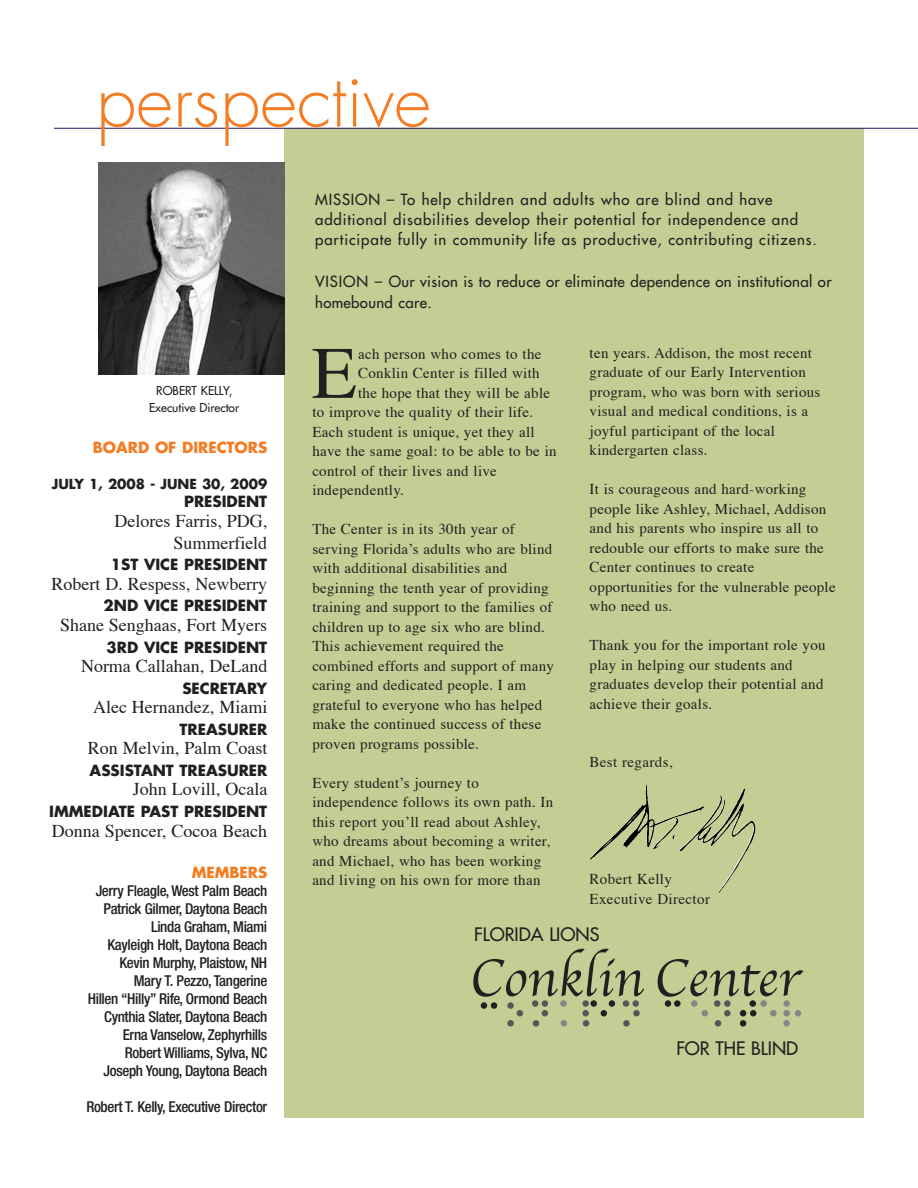
<style>
.page{position:relative;width:918px;height:1188px;background:#fff}
.page>*{position:absolute;margin:0;border:0;box-sizing:border-box;transform-origin:0 0}
.t1{font:73.95px "Times";color:#231f20}
.t2{font:300 72px "Futura";color:#f47c23}
.t3{font:18.15px "Futura";color:#231f20}
.t4{font:18px/21.6px "Times";color:#231f20;text-align:right}
.t5{font:15px/19.5px "Times";letter-spacing:.02em;color:#231f20}
.t6{font:500 condensed 15px/18px "Helvetica Neue";letter-spacing:-.025em;color:#231f20;text-align:right}
.t7{font:15px/20.4px "Futura";letter-spacing:.06em;color:#231f20}
.t8{font:700 15px "Futura";color:#231f20}
.t9{font:15px/21px "Futura";letter-spacing:.025em;color:#231f20}
.t10{font:700 15px "Futura";color:#f47c23}
.t11{font:700 13.5px "Futura";color:#231f20}
.t12{font:12px/16.4px "Futura";color:#231f20;text-align:center}
</style>
<div class="page">
<div style="left:284px;top:129px;width:580px;height:989px;background:#c3cd94"></div>
<img style="left:99px;top:162px;width:186px;height:212px">
<hr style="left:54px;top:128px;width:864px;height:1px;background:#1c1060">
<div style="left:481px;top:1002px;width:6px;height:7px;background:#231f20;border-radius:50%"></div>
<div style="left:491px;top:1002px;width:6px;height:7px;background:#231f20;border-radius:50%"></div>
<div style="left:507px;top:1002px;width:7px;height:7px;background:#555658;border-radius:50%"></div>
<div style="left:507px;top:1020px;width:7px;height:7px;background:#555658;border-radius:50%"></div>
<div style="left:533px;top:1020px;width:6px;height:7px;background:#555658;border-radius:50%"></div>
<div style="left:561px;top:1020px;width:6px;height:7px;background:#848688;border-radius:50%"></div>
<div style="left:583px;top:1020px;width:6px;height:7px;background:#555658;border-radius:50%"></div>
<div style="left:623px;top:1020px;width:7px;height:7px;background:#555658;border-radius:50%"></div>
<div style="left:715px;top:1020px;width:6px;height:7px;background:#555658;border-radius:50%"></div>
<div style="left:740px;top:1020px;width:6px;height:7px;background:#231f20;border-radius:50%"></div>
<div style="left:783px;top:1020px;width:7px;height:7px;background:#848688;border-radius:50%"></div>
<svg style="left:517px;top:1010px;width:6px;height:6px"></svg>
<svg style="left:542px;top:1010px;width:6px;height:6px"></svg>
<div style="left:582px;top:1010px;width:7px;height:6px;background:#555658;border-radius:50%"></div>
<svg style="left:601px;top:1010px;width:6px;height:6px"></svg>
<div style="left:633px;top:1010px;width:7px;height:6px;background:#555658;border-radius:50%"></div>
<svg style="left:702px;top:1010px;width:6px;height:6px"></svg>
<div style="left:724px;top:1010px;width:7px;height:6px;background:#555658;border-radius:50%"></div>
<svg style="left:740px;top:1010px;width:16px;height:6px"></svg>
<div style="left:783px;top:1010px;width:7px;height:6px;background:#848688;border-radius:50%"></div>
<div style="left:770px;top:1010px;width:7px;height:6px;background:#848688;border-radius:50%"></div>
<svg style="left:795px;top:1010px;width:6px;height:6px"></svg>
<div style="left:783px;top:1000px;width:7px;height:7px;background:#848688;border-radius:50%"></div>
<div style="left:760px;top:1000px;width:7px;height:7px;background:#848688;border-radius:50%"></div>
<div style="left:750px;top:1000px;width:6px;height:7px;background:#231f20;border-radius:50%"></div>
<div style="left:724px;top:1000px;width:7px;height:7px;background:#555658;border-radius:50%"></div>
<div style="left:714px;top:1000px;width:6px;height:7px;background:#555658;border-radius:50%"></div>
<div style="left:691px;top:1000px;width:6px;height:7px;background:#848688;border-radius:50%"></div>
<div style="left:674px;top:1000px;width:7px;height:7px;background:#231f20;border-radius:50%"></div>
<div style="left:665px;top:1000px;width:6px;height:7px;background:#231f20;border-radius:50%"></div>
<div style="left:632px;top:1000px;width:7px;height:7px;background:#555658;border-radius:50%"></div>
<div style="left:623px;top:1000px;width:6px;height:7px;background:#555658;border-radius:50%"></div>
<div style="left:609px;top:1000px;width:6px;height:7px;background:#231f20;border-radius:50%"></div>
<div style="left:582px;top:1000px;width:7px;height:7px;background:#555658;border-radius:50%"></div>
<div style="left:591px;top:1000px;width:6px;height:7px;background:#231f20;border-radius:50%"></div>
<div style="left:560px;top:1000px;width:7px;height:7px;background:#848688;border-radius:50%"></div>
<div style="left:542px;top:1000px;width:6px;height:7px;background:#555658;border-radius:50%"></div>
<div style="left:532px;top:1000px;width:6px;height:7px;background:#555658;border-radius:50%"></div>
<svg style="left:473px;top:949px;width:171px;height:48px"></svg>
<svg style="left:658px;top:959px;width:146px;height:38px"></svg>
<img style="left:590px;top:784px;width:164px;height:76px">
<h2 class="t2" style="left:96px;top:67px;width:337px">perspective</h2>
<p class="t12" style="left:149px;top:383px;width:92px">ROBERT KELLY,<br>Executive Director</p>
<p class="t10" style="left:93px;top:440px;width:176px">BOARD OF DIRECTORS</p>
<p class="t11" style="left:52px;top:477px;width:217px">JULY 1, 2008 - JUNE 30, 2009</p>
<p class="t8" style="left:184px;top:495px;width:85px">PRESIDENT</p>
<p class="t4" style="left:114px;top:512px;width:154px">Delores Farris, PDG,<br>Summerfield</p>
<p class="t8" style="left:111px;top:558px;width:158px">1ST VICE PRESIDENT</p>
<p class="t4" style="left:52px;top:574px;width:217px">Robert D. Respess, Newberry</p>
<p class="t8" style="left:104px;top:599px;width:165px">2ND VICE PRESIDENT</p>
<p class="t4" style="left:60px;top:616px;width:209px">Shane Senghaas, Fort Myers</p>
<p class="t8" style="left:107px;top:640px;width:162px">3RD VICE PRESIDENT</p>
<p class="t4" style="left:81px;top:657px;width:188px">Norma Callahan, DeLand</p>
<p class="t8" style="left:182px;top:681px;width:86px">SECRETARY</p>
<p class="t4" style="left:93px;top:698px;width:176px">Alec Hernandez, Miami</p>
<p class="t8" style="left:180px;top:722px;width:89px">TREASURER</p>
<p class="t4" style="left:88px;top:739px;width:181px">Ron Melvin, Palm Coast</p>
<p class="t8" style="left:90px;top:764px;width:179px">ASSISTANT TREASURER</p>
<p class="t4" style="left:133px;top:780px;width:136px">John Lovill, Ocala</p>
<p class="t8" style="left:49px;top:805px;width:220px">IMMEDIATE PAST PRESIDENT</p>
<p class="t4" style="left:52px;top:821px;width:217px">Donna Spencer, Cocoa Beach</p>
<p class="t10" style="left:192px;top:865px;width:77px">MEMBERS</p>
<p class="t6" style="left:88px;top:883px;width:181px">Jerry Fleagle, West Palm Beach<br>Patrick Gilmer, Daytona Beach<br>Linda Graham, Miami<br>Kayleigh Holt, Daytona Beach<br>Kevin Murphy, Plaistow, NH<br>Mary T. Pezzo, Tangerine<br>Hillen “Hilly” Rife, Ormond Beach<br>Cynthia Slater, Daytona Beach<br>Erna Vanselow, Zephyrhills<br>Robert Williams, Sylva, NC<br>Joseph Young, Daytona Beach</p>
<p class="t6" style="left:86px;top:1099px;width:182px">Robert T. Kelly, Executive Director</p>
<p class="t7" style="left:315px;top:190px;width:503px">MISSION – To help children and adults who are blind and have additional disabilities develop their potential for independence and participate fully in community life as productive, contributing citizens.</p>
<p class="t9" style="left:315px;top:272px;width:518px">VISION – Our vision is to reduce or eliminate dependence on institutional or homebound care.</p>
<h1 class="t1" style="left:312px;top:342px;width:47px">E</h1>
<p class="t5" style="left:358px;top:345px;width:185px">ach person who comes to the</p>
<p class="t5" style="left:358px;top:365px;width:183px">Conklin Center is filled with</p>
<p class="t5" style="left:358px;top:384px;width:194px">the hope that they will be able</p>
<p class="t5" style="left:312px;top:404px;width:222px">to improve the quality of their life.</p>
<p class="t5" style="left:312px;top:423px;width:224px">Each student is unique, yet they all</p>
<p class="t5" style="left:312px;top:443px;width:246px">have the same goal: to be able to be in</p>
<p class="t5" style="left:312px;top:462px;width:186px">control of their lives and live</p>
<p class="t5" style="left:312px;top:482px;width:93px">independently.</p>
<p class="t5" style="left:312px;top:521px;width:243px">The Center is in its 30th year of serving Florida’s adults who are blind with additional disabilities and beginning the tenth year of providing training and support to the families of children up to age six who are blind.<br>This achievement required the combined efforts and support of many caring and dedicated people. I am grateful to everyone who has helped make the continued success of these proven programs possible.</p>
<p class="t5" style="left:312px;top:774px;width:242px">Every student’s journey to independence follows its own path. In this report you’ll read about Ashley, who dreams about becoming a writer, and Michael, who has been working and living on his own for more than</p>
<p class="t5" style="left:590px;top:344px;width:232px">ten years. Addison, the most recent graduate of our Early Intervention program, who was born with serious visual and medical conditions, is a joyful participant of the local kindergarten class.</p>
<p class="t5" style="left:590px;top:481px;width:248px">It is courageous and hard-working people like Ashley, Michael, Addison and his parents who inspire us all to redouble our efforts to make sure the<br>Center continues to create opportunities for the vulnerable people who need us.</p>
<p class="t5" style="left:590px;top:637px;width:238px">Thank you for the important role you play in helping our students and graduates develop their potential and achieve their goals.</p>
<p class="t5" style="left:590px;top:754px;width:85px">Best regards,</p>
<p class="t5" style="left:590px;top:871px;width:122px">Robert Kelly<br>Executive Director</p>
<p class="t3" style="left:474px;top:925px;width:127px">FLORIDA LIONS</p>
<p class="t3" style="left:676px;top:1039px;width:123px">FOR THE BLIND</p>
</div>
